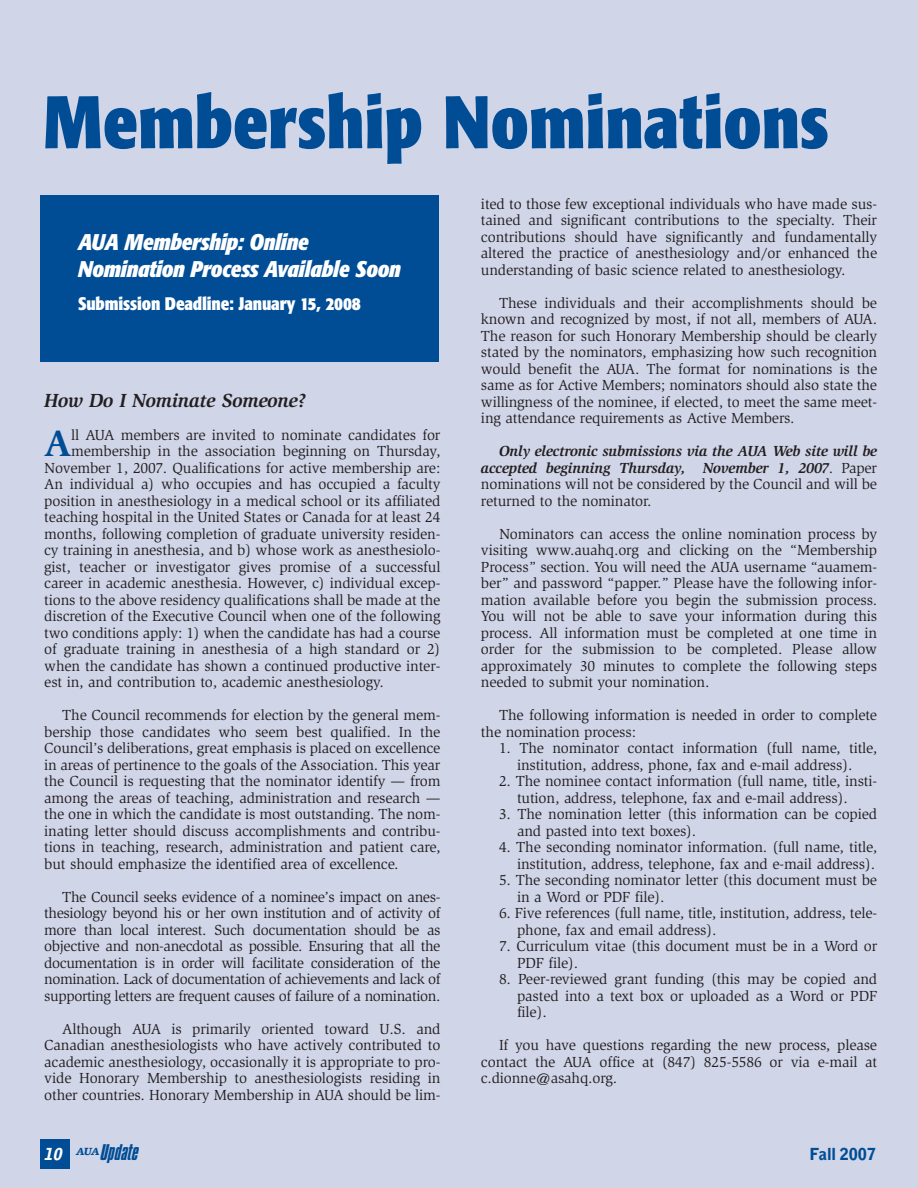
<style>
.page{position:relative;width:918px;height:1188px;background:#d0d5e8}
.page>*{position:absolute;margin:0;border:0;box-sizing:border-box;transform-origin:0 0}
.t1{font:700 condensed 73.5px "Formata";color:#014d95}
.t2{font:700 37.95px "Slimbach";color:#014d95}
.t3{font:italic 700 condensed 22.5px/27px "Formata";letter-spacing:-.015em;color:#fff}
.t4{font:italic 700 19.5px "Slimbach";letter-spacing:-.01em;color:#231f20}
.t5{font:italic 19.5px "Commador";color:#014d95}
.t6{font:700 condensed 18px "Formata";letter-spacing:-.01em;color:#fff}
.t7{font:900 16.5px "Bell Gothic";letter-spacing:-.01em;color:#014d95}
.t8{font:15px/16.5px "Slimbach";letter-spacing:-.01em;color:#231f20;text-align:justify}
.t9{font:italic 700 15px/16.5px "Slimbach";letter-spacing:-.01em;color:#231f20;text-align:justify}
.s1{font-weight:400;font-style:normal}
.s2{font-family:"Bell Gothic";font-weight:900;font-size:16.5px;color:#fff}
</style>
<div class="page">
<div style="left:40px;top:1139px;width:29px;height:30px;background:#014d95"></div>
<div style="left:40px;top:195px;width:399px;height:167px;background:#014d95"></div>
<h1 class="t1" style="left:43px;top:93px;width:787px">Membership Nominations</h1>
<h3 class="t3" style="left:78px;top:230px;width:324px">AUA Membership: Online<br>Nomination Process Available Soon</h3>
<p class="t6" style="left:78px;top:297px;width:284px">Submission Deadline: January 15, 2008</p>
<h3 class="t4" style="left:44px;top:393px;width:262px">How Do I Nominate Someone?</h3>
<h2 class="t2" style="left:44px;top:429px;width:29px">A</h2>
<p class="t8" style="left:71px;top:428px;width:371px">ll AUA members are invited to nominate candidates for</p>
<p class="t8" style="left:71px;top:444px;width:371px">membership in the association beginning on Thursday,</p>
<p class="t8" style="left:44px;top:461px;width:398px">November 1, 2007. Qualifications for active membership are:</p>
<p class="t8" style="left:44px;top:477px;width:398px">An individual a) who occupies and has occupied a faculty</p>
<p class="t8" style="left:44px;top:494px;width:398px">position in anesthesiology in a medical school or its affiliated</p>
<p class="t8" style="left:44px;top:510px;width:398px">teaching hospital in the United States or Canada for at least 24</p>
<p class="t8" style="left:44px;top:527px;width:398px">months, following completion of graduate university residen-</p>
<p class="t8" style="left:44px;top:543px;width:398px">cy training in anesthesia, and b) whose work as anesthesiolo-</p>
<p class="t8" style="left:44px;top:560px;width:398px">gist, teacher or investigator gives promise of a successful</p>
<p class="t8" style="left:44px;top:576px;width:398px">career in academic anesthesia. However, c) individual excep-</p>
<p class="t8" style="left:44px;top:593px;width:398px">tions to the above residency qualifications shall be made at the</p>
<p class="t8" style="left:44px;top:609px;width:398px">discretion of the Executive Council when one of the following</p>
<p class="t8" style="left:44px;top:626px;width:398px">two conditions apply: 1) when the candidate has had a course</p>
<p class="t8" style="left:44px;top:642px;width:398px">of graduate training in anesthesia of a high standard or 2)</p>
<p class="t8" style="left:44px;top:659px;width:398px">when the candidate has shown a continued productive inter-</p>
<p class="t8" style="left:44px;top:675px;width:341px">est in, and contribution to, academic anesthesiology.</p>
<p class="t8" style="left:44px;top:708px;width:398px;text-indent:18px">The Council recommends for election by the general mem&shy;bership those candidates who seem best qualified. In the Council’s deliberations, great emphasis is placed on excellence in areas of pertinence to the goals of the Association. This year the Council is requesting that the nominator identify — from among the areas of teaching, administration and research — the one in which the candidate is most outstanding. The nom&shy;inating letter should discuss accomplishments and contribu&shy;tions in teaching, research, administration and patient care, but should emphasize the identified area of excellence.</p>
<p class="t8" style="left:44px;top:890px;width:398px;text-indent:18px">The Council seeks evidence of a nominee’s impact on anes&shy;thesiology beyond his or her own institution and of activity of more than local interest. Such documentation should be as objective and non-anecdotal as possible. Ensuring that all the documentation is in order will facilitate consideration of the nomination. Lack of documentation of achievements and lack of supporting letters are frequent causes of failure of a nomination.</p>
<p class="t8" style="left:44px;top:1022px;width:398px;text-indent:18px">Although AUA is primarily oriented toward U.S. and Canadian anesthesiologists who have actively contributed to academic anesthesiology, occasionally it is appropriate to pro&shy;vide Honorary Membership to anesthesiologists residing in other countries. Honorary Membership in AUA should be lim-</p>
<p class="t8" style="left:481px;top:197px;width:398px">ited to those few exceptional individuals who have made sus&shy;tained and significant contributions to the specialty. Their contributions should have significantly and fundamentally altered the practice of anesthesiology and/or enhanced the understanding of basic science related to anesthesiology.</p>
<p class="t8" style="left:481px;top:296px;width:398px;text-indent:18px">These individuals and their accomplishments should be known and recognized by most, if not all, members of AUA.<br>The reason for such Honorary Membership should be clearly stated by the nominators, emphasizing how such recognition would benefit the AUA. The format for nominations is the same as for Active Members; nominators should also state the willingness of the nominee, if elected, to meet the same meet&shy;ing attendance requirements as Active Members.</p>
<p class="t9" style="left:481px;top:444px;width:398px;text-indent:18px">Only electronic submissions via the AUA Web site will be accepted beginning Thursday, November 1, 2007<span class="s1">. Paper nominations will not be considered by the Council and will be returned to the nominator.</span></p>
<p class="t8" style="left:481px;top:527px;width:398px;text-indent:18px">Nominators can access the online nomination process by visiting www.auahq.org and clicking on the “Membership Process” section. You will need the AUA username “auamem&shy;ber” and password “papper.” Please have the following infor&shy;mation available before you begin the submission process.<br>You will not be able to save your information during this process. All information must be completed at one time in order for the submission to be completed. Please allow approximately 30 minutes to complete the following steps needed to submit your nomination.</p>
<p class="t8" style="left:481px;top:708px;width:398px;text-indent:18px">The following information is needed in order to complete the nomination process:</p>
<p class="t8" style="left:499px;top:741px;width:380px;text-align:center">1. The nominator contact information (full name, title, institution, address, phone, fax and e-mail address).</p>
<p class="t8" style="left:517px;top:774px;width:362px;text-indent:-18px">2. The nominee contact information (full name, title, insti&shy;tution, address, telephone, fax and e-mail address).</p>
<p class="t8" style="left:517px;top:807px;width:362px;text-indent:-18px">3. The nomination letter (this information can be copied and pasted into text boxes).</p>
<p class="t8" style="left:499px;top:840px;width:380px;text-align:right">4. The seconding nominator information. (full name, title, institution, address, telephone, fax and e-mail address).</p>
<p class="t8" style="left:517px;top:873px;width:362px;text-indent:-18px">5. The seconding nominator letter (this document must be in a Word or PDF file).</p>
<p class="t8" style="left:517px;top:906px;width:362px;text-indent:-18px">6. Five references (full name, title, institution, address, tele&shy;phone, fax and email address).</p>
<p class="t8" style="left:517px;top:939px;width:362px;text-indent:-18px">7. Curriculum vitae (this document must be in a Word or<br>PDF file).</p>
<p class="t8" style="left:517px;top:972px;width:362px;text-indent:-18px">8. Peer-reviewed grant funding (this may be copied and pasted into a text box or uploaded as a Word or PDF file).</p>
<p class="t8" style="left:481px;top:1038px;width:398px;text-indent:18px">If you have questions regarding the new process, please contact the AUA office at (847) 825-5586 or via e-mail at c.dionne@asahq.org.</p>
<h3 class="t5" style="left:44px;top:1141px;width:95px"><span class="s2">10</span> <sup>AUA</sup>Update</h3>
<p class="t7" style="left:810px;top:1147px;width:68px">Fall 2007</p>
</div>
